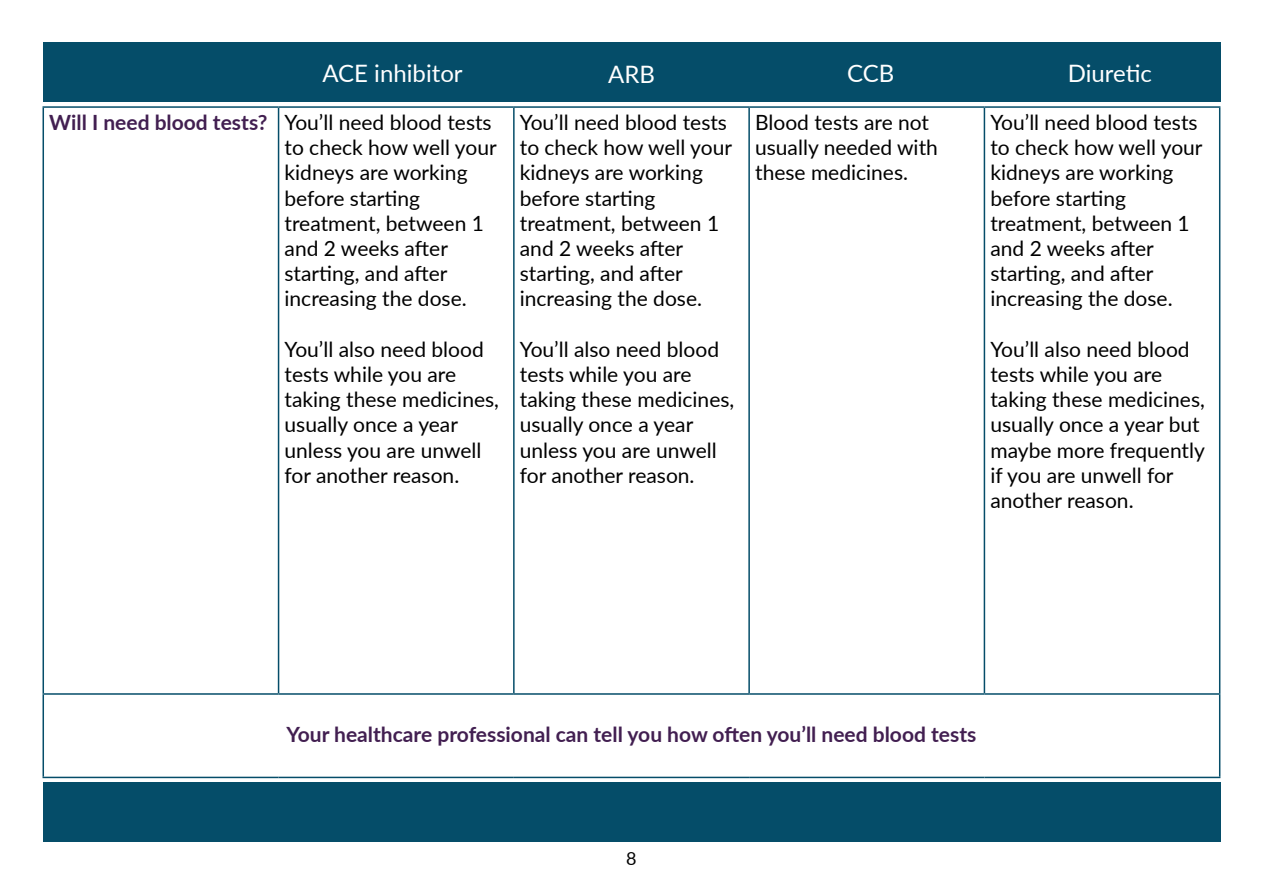
<style>
.page{position:relative;width:1263px;height:893px;background:#fff}
.page>*{position:absolute;margin:0;border:0;box-sizing:border-box;transform-origin:0 0}
.t1{font:24px "Lato";color:#fff}
.t2{font:21px/25.2px "Lato";color:#000}
.t3{font:700 21px "Lato";color:#421f51}
.t4{font:18px "Lato";color:#000}
.s1{font-weight:700;color:#421f51}
</style>
<div class="page">
<div style="left:43px;top:43px;width:1177px;height:59px;background:#054d69"></div>
<div style="left:43px;top:782px;width:1177px;height:60px;background:#054d69"></div>
<hr style="left:43px;top:106px;width:236px;height:2px;background:#054d69">
<hr style="left:43px;top:108px;width:1px;height:585px;background:#054d69">
<hr style="left:279px;top:106px;width:235px;height:2px;background:#054d69">
<hr style="left:278px;top:108px;width:1px;height:585px;background:#054d69">
<hr style="left:514px;top:106px;width:235px;height:2px;background:#054d69">
<hr style="left:513px;top:108px;width:2px;height:585px;background:#054d69">
<hr style="left:749px;top:106px;width:235px;height:2px;background:#054d69">
<hr style="left:748px;top:108px;width:2px;height:585px;background:#054d69">
<hr style="left:984px;top:106px;width:236px;height:2px;background:#054d69">
<hr style="left:984px;top:108px;width:1px;height:585px;background:#054d69">
<hr style="left:1219px;top:108px;width:1px;height:585px;background:#054d69">
<hr style="left:43px;top:693px;width:236px;height:2px;background:#054d69">
<hr style="left:43px;top:695px;width:1px;height:82px;background:#054d69">
<hr style="left:279px;top:693px;width:235px;height:2px;background:#054d69">
<hr style="left:514px;top:693px;width:235px;height:2px;background:#054d69">
<hr style="left:749px;top:693px;width:235px;height:2px;background:#054d69">
<hr style="left:984px;top:693px;width:236px;height:2px;background:#054d69">
<hr style="left:1219px;top:695px;width:1px;height:82px;background:#054d69">
<hr style="left:43px;top:777px;width:236px;height:1px;background:#054d69">
<hr style="left:279px;top:777px;width:235px;height:1px;background:#054d69">
<hr style="left:514px;top:777px;width:235px;height:1px;background:#054d69">
<hr style="left:749px;top:777px;width:235px;height:1px;background:#054d69">
<hr style="left:984px;top:777px;width:236px;height:1px;background:#054d69">
<p class="t1" style="left:322px;top:56px;width:142px">ACE inhibitor</p>
<p class="t1" style="left:608px;top:57px;width:48px">ARB</p>
<p class="t1" style="left:847px;top:56px;width:49px">CCB</p>
<p class="t1" style="left:1068px;top:56px;width:86px">Diuretic</p>
<p class="t2" style="left:285px;top:109px;width:214px;text-indent:-235px"><span class="s1">Will I need blood tests?</span> You’ll need blood tests to check how well your kidneys are working before starting treatment, between 1 and 2 weeks after starting, and after increasing the dose.</p>
<p class="t2" style="left:285px;top:336px;width:216px">You’ll also need blood tests while you are taking these medicines, usually once a year unless you are unwell for another reason.</p>
<p class="t2" style="left:520px;top:109px;width:214px">You’ll need blood tests to check how well your kidneys are working before starting treatment, between 1 and 2 weeks after starting, and after increasing the dose.</p>
<p class="t2" style="left:520px;top:336px;width:216px">You’ll also need blood tests while you are taking these medicines, usually once a year unless you are unwell for another reason.</p>
<p class="t2" style="left:755px;top:109px;width:184px">Blood tests are not usually needed with these medicines.</p>
<p class="t2" style="left:990px;top:109px;width:214px">You’ll need blood tests to check how well your kidneys are working before starting treatment, between 1 and 2 weeks after starting, and after increasing the dose.</p>
<p class="t2" style="left:990px;top:336px;width:216px">You’ll also need blood tests while you are taking these medicines, usually once a year but maybe more frequently if you are unwell for another reason.</p>
<p class="t3" style="left:287px;top:719px;width:691px">Your healthcare professional can tell you how often you’ll need blood tests</p>
<p class="t4" style="left:626px;top:846px;width:12px">8</p>
</div>
